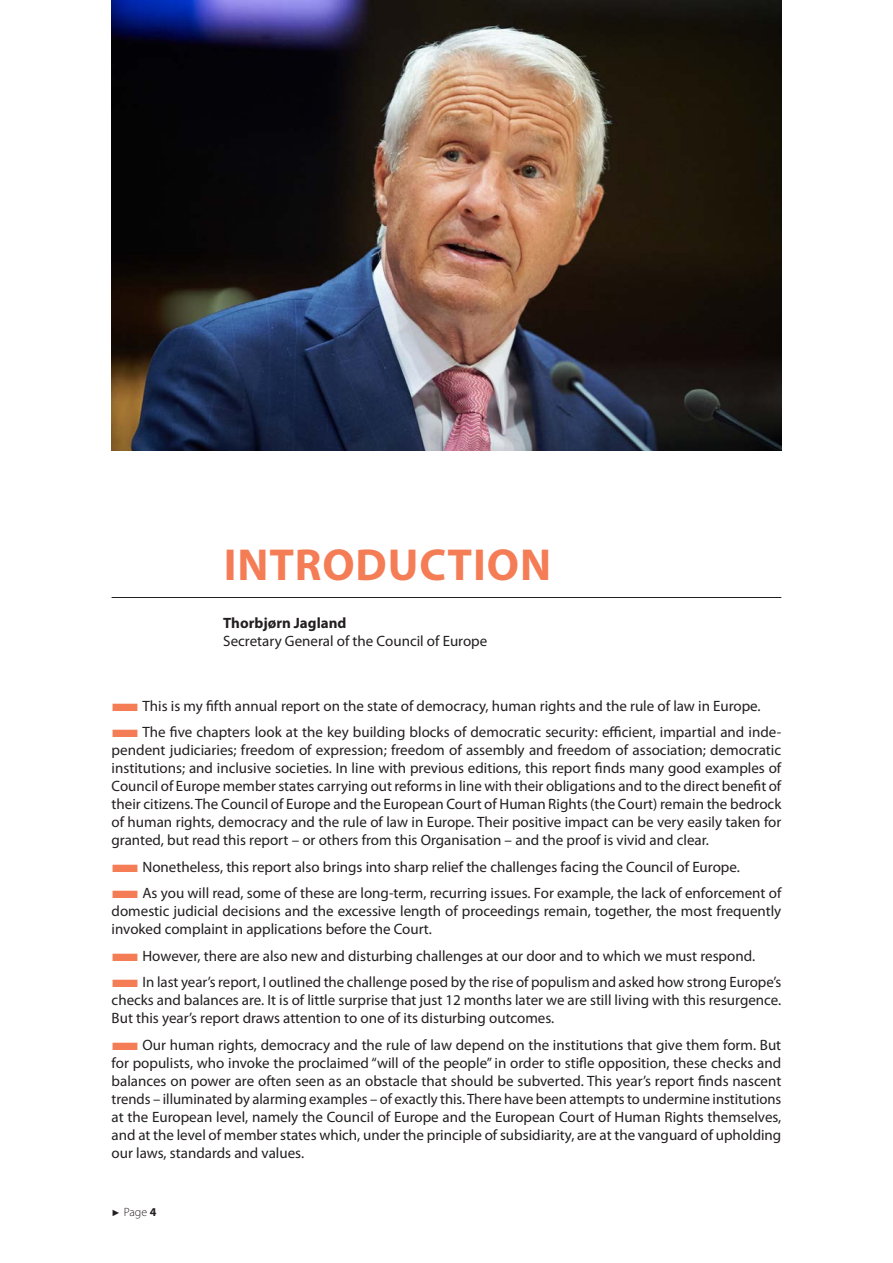
<style>
.page{position:relative;width:893px;height:1263px;background:#fff}
.page>*{position:absolute;margin:0;border:0;box-sizing:border-box;transform-origin:0 0}
.Grand_Titre{font:700 45px "Myriad Pro";letter-spacing:.02em;color:#f47d56}
.Auteur{font:15px/18px "Myriad Pro";color:#231f20;text-align:justify}
.Auteur-2{font:700 15px "Myriad Pro";color:#231f20}
.t1{font:300 12px "Myriad Pro";color:#231f20}
.s1{color:#f47d56}
.s2{font-family:"Arial";font-weight:400;font-size:9px}
.s3{font-weight:700}
</style>
<div class="page">
<hr style="left:112px;top:597px;width:669px;height:1px;background:#231f20">
<img style="left:112px;top:0;width:669px;height:451px">
<p class="Grand_Titre" style="left:224px;top:536px;width:329px">INTRODUCTION</p>
<p class="Auteur-2" style="left:223px;top:613px;width:125px">Thorbjørn Jagland</p>
<p class="Auteur" style="left:223px;top:632px;width:266px">Secretary General of the Council of Europe</p>
<p class="Auteur" style="left:112px;top:696px;width:651px"><span class="s1">■</span>This is my fifth annual report on the state of democracy, human rights and the rule of law in Europe.</p>
<p class="Auteur" style="left:112px;top:723px;width:671px"><span class="s1">■</span>The five chapters look at the key building blocks of democratic security: efficient, impartial and inde&shy;pendent judiciaries; freedom of expression; freedom of assembly and freedom of association; democratic institutions; and inclusive societies. In line with previous editions, this report finds many good examples of Council of Europe member states carrying out reforms in line with their obligations and to the direct benefit of their citizens. The Council of Europe and the European Court of Human Rights (the Court) remain the bedrock of human rights, democracy and the rule of law in Europe. Their positive impact can be very easily taken for granted, but read this report – or others from this Organisation – and the proof is vivid and clear.</p>
<p class="Auteur" style="left:112px;top:857px;width:630px"><span class="s1">■</span>Nonetheless, this report also brings into sharp relief the challenges facing the Council of Europe.</p>
<p class="Auteur" style="left:112px;top:884px;width:671px"><span class="s1">■</span>As you will read, some of these are long-term, recurring issues. For example, the lack of enforcement of domestic judicial decisions and the excessive length of proceedings remain, together, the most frequently invoked complaint in applications before the Court.</p>
<p class="Auteur" style="left:112px;top:946px;width:645px"><span class="s1">■</span>However, there are also new and disturbing challenges at our door and to which we must respond.</p>
<p class="Auteur" style="left:112px;top:973px;width:671px"><span class="s1">■</span>In last year’s report, I outlined the challenge posed by the rise of populism and asked how strong Europe’s checks and balances are. It is of little surprise that just 12 months later we are still living with this resurgence.<br>But this year’s report draws attention to one of its disturbing outcomes.</p>
<p class="Auteur" style="left:112px;top:1035px;width:671px"><span class="s1">■</span>Our human rights, democracy and the rule of law depend on the institutions that give them form. But for populists, who invoke the proclaimed “will of the people” in order to stifle opposition, these checks and balances on power are often seen as an obstacle that should be subverted. This year’s report finds nascent trends – illuminated by alarming examples – of exactly this. There have been attempts to undermine institutions at the European level, namely the Council of Europe and the European Court of Human Rights themselves, and at the level of member states which, under the principle of subsidiarity, are at the vanguard of upholding our laws, standards and values.</p>
<p class="t1" style="left:112px;top:1205px;width:46px"><span class="s2">►</span> Page <span class="s3">4</span></p>
</div>
